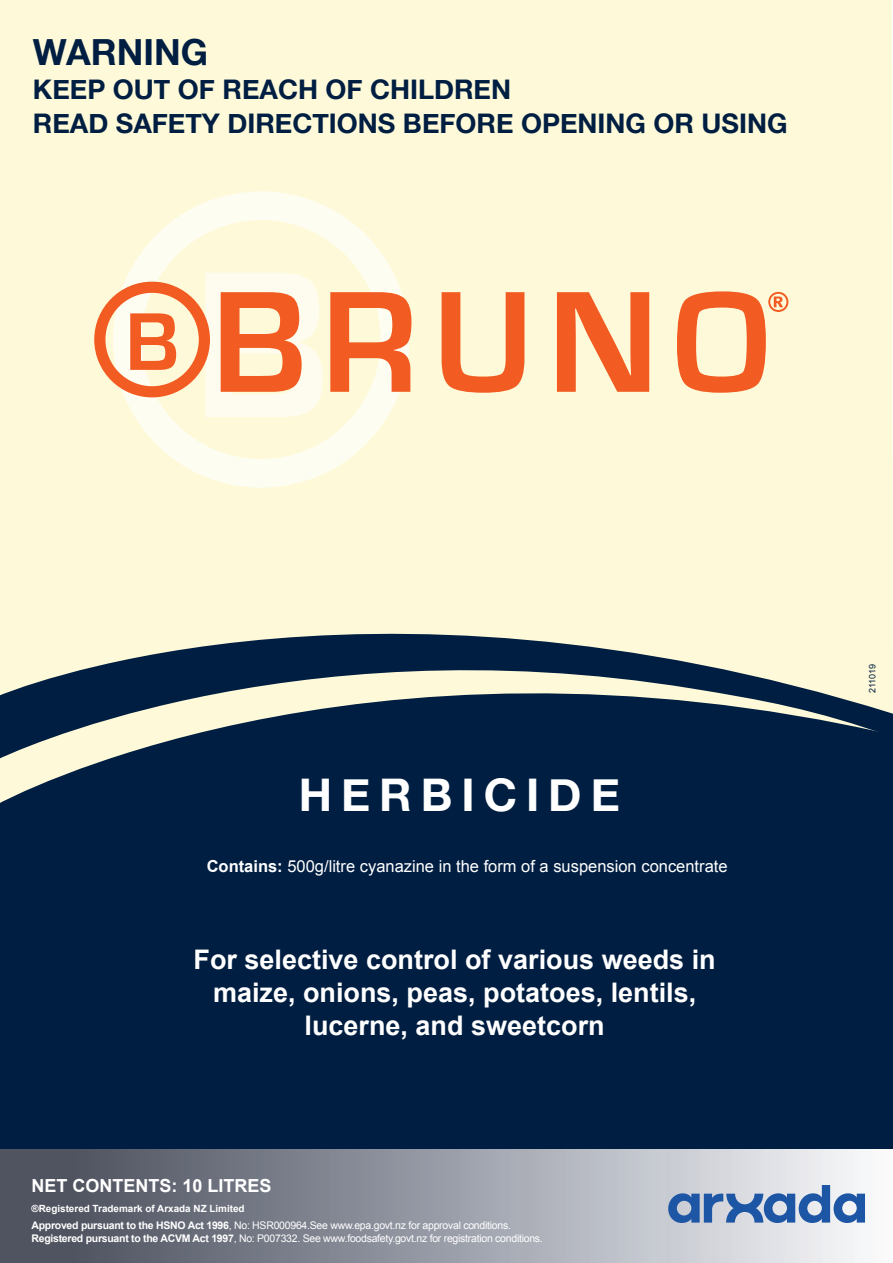
<style>
.page{position:relative;width:893px;height:1263px;background:#fff}
.page>*{position:absolute;margin:0;border:0;box-sizing:border-box;transform-origin:0 0}
.t1{font:700 45px "Helvetica Neue";letter-spacing:.2em;color:#fff}
.t2{font:700 36px "Helvetica Neue";color:#001e41}
.t3{font:700 27px "Arial";color:#fff}
.t4{font:700 27px "Helvetica Neue";color:#001e41}
.t5{font:700 18px "Arial";color:#fff}
.t6{font:16.5px "Arial";color:#fff}
.t7{font:10.5px "Arial";letter-spacing:-.025em;color:#fff}
.t8{font:700 9.9px "Arial";color:#fff}
.t9{font:9px "Arial";color:#001e41}
.s1{font-weight:700}
</style>
<div class="page">
<div style="left:0;top:0;width:893px;height:545px;background:#fefad9"></div>
<div style="left:0;top:545px;width:893px;height:66px;background:#fefad9"></div>
<svg style="left:0;top:611px;width:893px;height:539px;background:#213b55"></svg>
<div style="left:0;top:1150px;width:893px;height:112px;background:linear-gradient(to right,#414655,#f8f9fd)"></div>
<svg style="left:668px;top:1185px;width:197px;height:38px;background:#819dc6"></svg>
<div style="left:113px;top:191px;width:296px;height:297px;border:29px solid #fefdf2;border-radius:50%"></div>
<svg style="left:205px;top:273px;width:118px;height:144px;background:#fac7a8"></svg>
<svg style="left:330px;top:292px;width:81px;height:100px;background:#f6996b"></svg>
<svg style="left:442px;top:292px;width:82px;height:101px;background:#f7a97b"></svg>
<svg style="left:557px;top:292px;width:92px;height:100px;background:#f69564"></svg>
<div style="left:94px;top:282px;width:116px;height:115px;border:11px solid #f25b21;border-radius:50%"></div>
<svg style="left:130px;top:313px;width:46px;height:57px;background:#f5905f"></svg>
<svg style="left:677px;top:291px;width:111px;height:102px;background:#f8b387"></svg>
<p class="t2" style="left:33px;top:24px;width:177px">WARNING</p>
<p class="t4" style="left:33px;top:68px;width:480px">KEEP OUT OF REACH OF CHILDREN</p>
<p class="t4" style="left:33px;top:102px;width:756px">READ SAFETY DIRECTIONS BEFORE OPENING OR USING</p>
<p class="t1" style="left:299px;top:760px;width:323px">HERBICIDE</p>
<p class="t6" style="left:207px;top:856px;width:522px"><span class="s1">Contains:</span> 500g/litre cyanazine in the form of a suspension concentrate</p>
<p class="t3" style="left:194px;top:942px;width:524px">For selective control of various weeds in</p>
<p class="t3" style="left:213px;top:975px;width:485px">maize, onions, peas, potatoes, lentils,</p>
<p class="t3" style="left:305px;top:1008px;width:302px">lucerne, and sweetcorn</p>
<p class="t5" style="left:31px;top:1174px;width:242px">NET CONTENTS: 10 LITRES</p>
<p class="t8" style="left:31px;top:1202px;width:215px">®Registered Trademark of Arxada NZ Limited</p>
<p class="t7" style="left:31px;top:1218px;width:481px"><span class="s1">Approved pursuant to the HSNO Act 1996</span>, No: HSR000964.See www.epa.govt.nz for approval conditions.</p>
<p class="t7" style="left:31px;top:1231px;width:513px"><span class="s1">Registered pursuant to the ACVM Act 1997</span>, No: P007332. See www.foodsafety.govt.nz for registration conditions.</p>
<p class="t9" style="left:866px;top:693px;width:31px;rotate:-90deg">211019</p>
</div>
